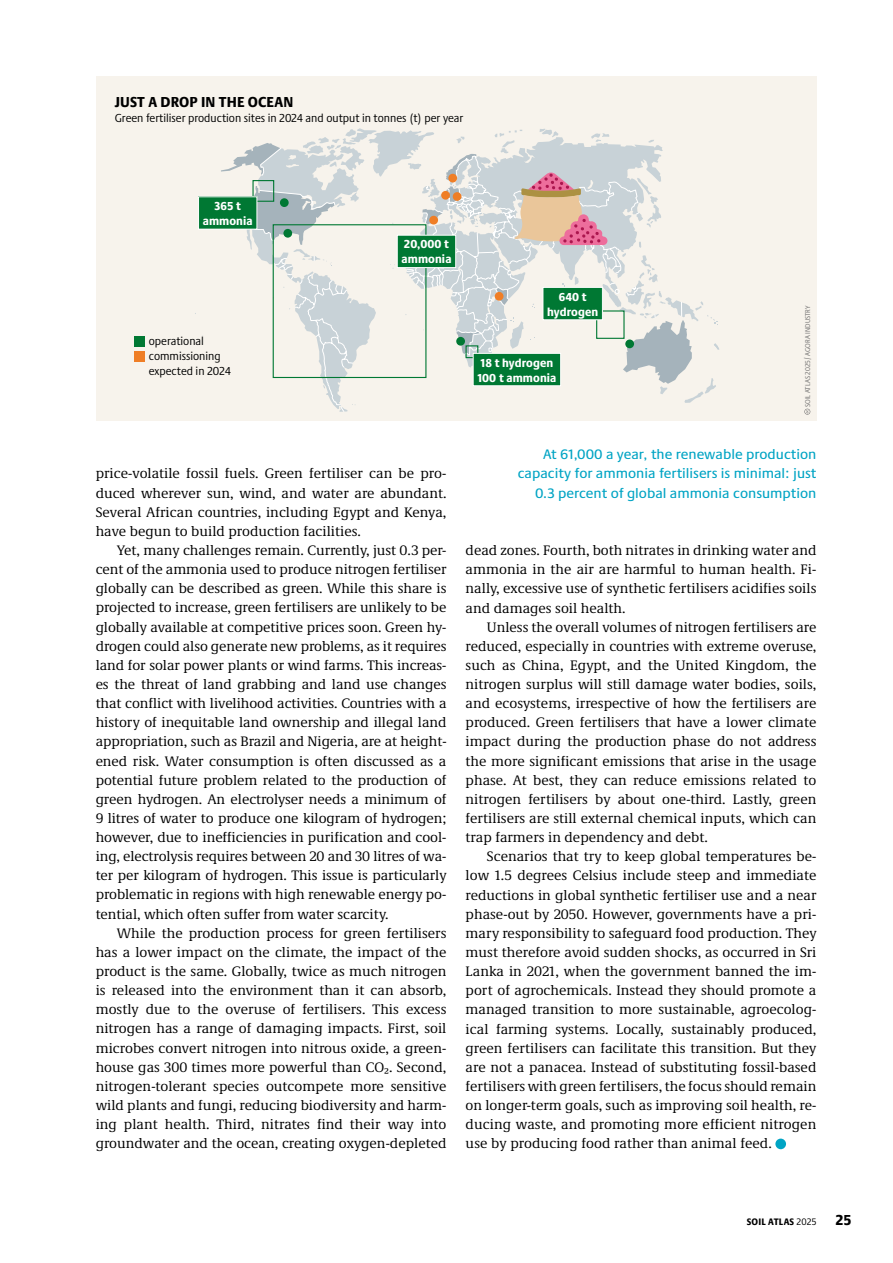
<style>
.page{position:relative;width:893px;height:1263px;background:#fff}
.page>*{position:absolute;margin:0;border:0;box-sizing:border-box;transform-origin:0 0}
.t1{font:800 condensed 15px "Praxis Next";letter-spacing:.01em;color:#000}
.t2{font:14.25px/19.2px "Demos Next Pro";color:#000;text-align:justify}
.t3{font:500 14.25px/19.2px "Praxis Next";color:#00a4c4;text-align:right}
.t4{font:condensed 12px/15px "Praxis Next";color:#000}
.t5{font:800 condensed 12px/15px "Praxis Next";letter-spacing:.01em;color:#fff;text-align:center}
.t6{font:800 condensed 9.75px "Praxis Next";letter-spacing:.02em;color:#000}
.t7{font:condensed 7.2px "Praxis Next";color:#706f6f}
.s1{font-weight:400}
</style>
<div class="page">
<div style="left:775px;top:1138px;width:11px;height:11px;background:#00a4c4;border-radius:50%"></div>
<div style="left:96px;top:77px;width:720px;height:344px;background:#f7f3ec"></div>
<svg style="left:221px;top:128px;width:498px;height:284px"></svg>
<svg style="left:804px;top:409px;width:6px;height:6px"></svg>
<div style="left:134px;top:336px;width:11px;height:10px;background:#007833"></div>
<div style="left:134px;top:351px;width:11px;height:10px;background:#ef7e26"></div>
<div style="left:252px;top:180px;width:22px;height:22px;border:1px solid #007833"></div>
<div style="left:199px;top:197px;width:58px;height:32px;background:#007833"></div>
<div style="left:198px;top:196px;width:59px;height:34px;border:1px solid #fff"></div>
<div style="left:465px;top:345px;width:13px;height:13px;border:1px solid #007833"></div>
<div style="left:473px;top:353px;width:88px;height:33px;background:#007833"></div>
<div style="left:473px;top:353px;width:88px;height:33px;border:1px solid #fff"></div>
<div style="left:596px;top:310px;width:29px;height:29px;border:1px solid #007833"></div>
<div style="left:543px;top:287px;width:59px;height:33px;background:#007833"></div>
<div style="left:543px;top:287px;width:60px;height:33px;border:1px solid #fff"></div>
<div style="left:273px;top:224px;width:153px;height:154px;border:1px solid #007833"></div>
<div style="left:397px;top:235px;width:59px;height:33px;background:#007833"></div>
<div style="left:397px;top:235px;width:59px;height:33px;border:1px solid #fff"></div>
<p class="t1" style="left:115px;top:90px;width:180px">JUST A DROP IN THE OCEAN</p>
<p class="t4" style="left:115px;top:110px;width:350px">Green fertiliser production sites in 2024 and output in tonnes (t) per year</p>
<p class="t5" style="left:203px;top:198px;width:51px">365 t ammonia</p>
<p class="t4" style="left:149px;top:333px;width:84px">operational commissioning expected in 2024</p>
<p class="t5" style="left:401px;top:236px;width:51px;text-align:left">20,000 t ammonia</p>
<p class="t5" style="left:547px;top:288px;width:53px">640 t hydrogen</p>
<p class="t5" style="left:477px;top:354px;width:81px;text-align:left">18 t hydrogen<br>100 t ammonia</p>
<p class="t7" style="left:802px;top:407px;width:103px;rotate:-90deg">SOIL ATLAS 2025/AGORA INDUSTRY</p>
<p class="t2" style="left:96px;top:463px;width:352px">price-volatile fossil fuels. Green fertiliser can be pro&shy;duced wherever sun, wind, and water are abundant.<br>Several African countries, including Egypt and Kenya, have begun to build production facilities.</p>
<p class="t2" style="left:96px;top:540px;width:352px;text-indent:21px">Yet, many challenges remain. Currently, just 0.3 per&shy;cent of the ammonia used to produce nitrogen fertiliser globally can be described as green. While this share is projected to increase, green fertilisers are unlikely to be globally available at competitive prices soon. Green hy&shy;drogen could also generate new problems, as it requires land for solar power plants or wind farms. This increas&shy;es the threat of land grabbing and land use changes that conflict with livelihood activities. Countries with a history of inequitable land ownership and illegal land appropriation, such as Brazil and Nigeria, are at height&shy;ened risk. Water consumption is often discussed as a potential future problem related to the production of green hydrogen. An electrolyser needs a minimum of 9 litres of water to produce one kilogram of hydrogen; however, due to inefficiencies in purification and cool&shy;ing, electrolysis requires between 20 and 30 litres of wa&shy;ter per kilogram of hydrogen. This issue is particularly problematic in regions with high renewable energy po&shy;tential, which often suffer from water scarcity.</p>
<p class="t2" style="left:96px;top:923px;width:352px;text-indent:21px">While the production process for green fertilisers has a lower impact on the climate, the impact of the product is the same. Globally, twice as much nitrogen is released into the environment than it can absorb, mostly due to the overuse of fertilisers. This excess nitrogen has a range of damaging impacts. First, soil microbes convert nitrogen into nitrous oxide, a green&shy;house gas 300 times more powerful than CO₂. Second, nitrogen-tolerant species outcompete more sensitive wild plants and fungi, reducing biodiversity and harm&shy;ing plant health. Third, nitrates find their way into groundwater and the ocean, creating oxygen-depleted</p>
<p class="t3" style="left:518px;top:444px;width:300px">At 61,000 a year, the renewable production capacity for ammonia fertilisers is minimal: just<br>0.3 percent of global ammonia consumption</p>
<p class="t2" style="left:466px;top:540px;width:352px">dead zones. Fourth, both nitrates in drinking water and ammonia in the air are harmful to human health. Fi&shy;nally, excessive use of synthetic fertilisers acidifies soils and damages soil health.</p>
<p class="t2" style="left:466px;top:617px;width:352px;text-indent:21px">Unless the overall volumes of nitrogen fertilisers are reduced, especially in countries with extreme overuse, such as China, Egypt, and the United Kingdom, the nitrogen surplus will still damage water bodies, soils, and ecosystems, irrespective of how the fertilisers are produced. Green fertilisers that have a lower climate impact during the production phase do not address the more significant emissions that arise in the usage phase. At best, they can reduce emissions related to nitrogen fertilisers by about one-third. Lastly, green fertilisers are still external chemical inputs, which can trap farmers in dependency and debt.</p>
<p class="t2" style="left:466px;top:846px;width:352px;text-indent:21px">Scenarios that try to keep global temperatures be&shy;low 1.5 degrees Celsius include steep and immediate reductions in global synthetic fertiliser use and a near phase-out by 2050. However, governments have a pri&shy;mary responsibility to safeguard food production. They must therefore avoid sudden shocks, as occurred in Sri Lanka in 2021, when the government banned the im&shy;port of agrochemicals. Instead they should promote a managed transition to more sustainable, agroecolog&shy;ical farming systems. Locally, sustainably produced, green fertilisers can facilitate this transition. But they are not a panacea. Instead of substituting fossil-based fertilisers with green fertilisers, the focus should remain on longer-term goals, such as improving soil health, re&shy;ducing waste, and promoting more efficient nitrogen use by producing food rather than animal feed.</p>
<p class="t6" style="left:747px;top:1213px;width:71px">SOIL ATLAS <span class="s1">2025</span></p>
<p class="t1" style="left:836px;top:1207px;width:17px">25</p>
</div>
